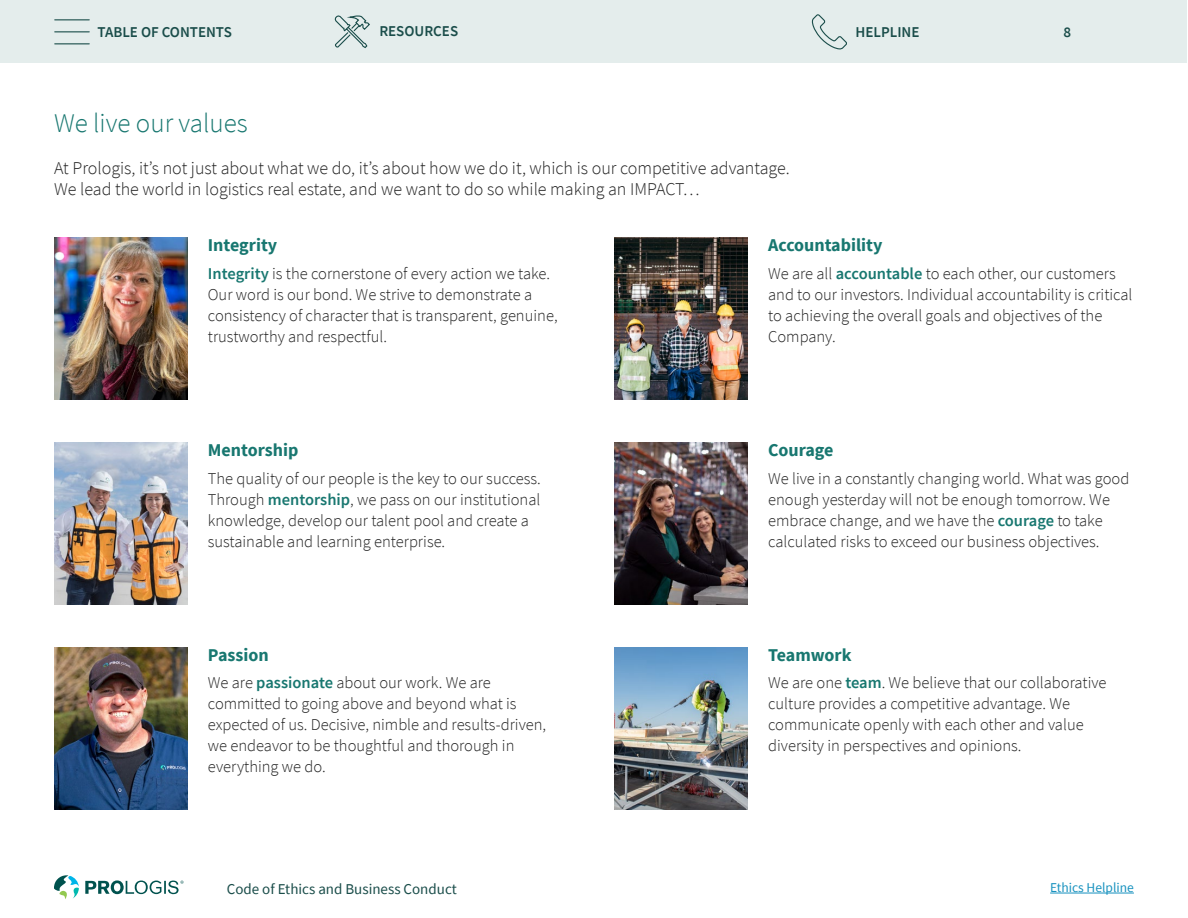
<style>
.page{position:relative;width:1188px;height:918px;background:#fff}
.page>*{position:absolute;margin:0;border:0;box-sizing:border-box;transform-origin:0 0}
.t1{font:300 27px "Source Sans Pro";color:#187770}
.Headline_2{font:300 18px/21.6px "Source Sans Pro";color:#222}
.Headline{font:700 18px "Source Sans Pro";color:#187770}
.Body_Copy{font:300 16.5px/21px "Source Sans Pro";color:#222}
.t2{font:600 15px "Source Sans Pro";color:#1a4d4a}
.t3{font:15px "Source Sans Pro";color:#1a4d4a}
.t4{font:13.5px "Source Sans Pro";color:#1892bf}
.s1{font-weight:600;color:#187770}
</style>
<div class="page">
<div style="left:1px;top:0;width:1186px;height:63px;background:#e4edec"></div>
<hr style="left:1050px;top:893px;width:84px;height:1px;background:#1892bf">
<hr style="left:55px;top:19px;width:34px;height:1px;background:#1a4d4a">
<hr style="left:55px;top:43px;width:34px;height:1px;background:#1a4d4a">
<hr style="left:55px;top:31px;width:34px;height:1px;background:#1a4d4a">
<svg style="left:334px;top:15px;width:36px;height:34px"></svg>
<svg style="left:54px;top:875px;width:25px;height:24px"></svg>
<svg style="left:85px;top:880px;width:99px;height:14px"></svg>
<svg style="left:812px;top:14px;width:35px;height:36px"></svg>
<img style="left:54px;top:238px;width:134px;height:162px">
<img style="left:614px;top:238px;width:134px;height:162px">
<img style="left:54px;top:443px;width:134px;height:161px">
<img style="left:614px;top:443px;width:134px;height:161px">
<img style="left:54px;top:647px;width:134px;height:162px">
<img style="left:614px;top:647px;width:134px;height:162px">
<p class="t2" style="left:98px;top:22px;width:136px">TABLE OF CONTENTS</p>
<p class="t2" style="left:379px;top:21px;width:80px">RESOURCES</p>
<p class="t2" style="left:856px;top:22px;width:65px">HELPLINE</p>
<p class="t2" style="left:1064px;top:23px;width:9px">8</p>
<p class="t1" style="left:54px;top:106px;width:195px">We live our values</p>
<p class="Headline_2" style="left:54px;top:157px;width:737px">At Prologis, it’s not just about what we do, it’s about how we do it, which is our competitive advantage.<br>We lead the world in logistics real estate, and we want to do so while making an IMPACT…</p>
<p class="Headline" style="left:208px;top:233px;width:71px">Integrity</p>
<p class="Body_Copy" style="left:208px;top:263px;width:351px"><span class="s1">Integrity</span> is the cornerstone of every action we take.<br>Our word is our bond. We strive to demonstrate a consistency of character that is transparent, genuine, trustworthy and respectful.</p>
<p class="Headline" style="left:208px;top:438px;width:92px">Mentorship</p>
<p class="Body_Copy" style="left:208px;top:468px;width:335px">The quality of our people is the key to our success.<br>Through <span class="s1">mentorship</span>, we pass on our institutional knowledge, develop our talent pool and create a sustainable and learning enterprise.</p>
<p class="Headline" style="left:208px;top:642px;width:62px">Passion</p>
<p class="Body_Copy" style="left:208px;top:672px;width:340px">We are <span class="s1">passionate</span> about our work. We are committed to going above and beyond what is expected of us. Decisive, nimble and results-driven, we endeavor to be thoughtful and thorough in everything we do.</p>
<p class="Headline" style="left:768px;top:233px;width:116px">Accountability</p>
<p class="Body_Copy" style="left:768px;top:263px;width:366px">We are all <span class="s1">accountable</span> to each other, our customers and to our investors. Individual accountability is critical to achieving the overall goals and objectives of the Company.</p>
<p class="Headline" style="left:768px;top:438px;width:67px">Courage</p>
<p class="Body_Copy" style="left:768px;top:468px;width:363px">We live in a constantly changing world. What was good enough yesterday will not be enough tomorrow. We embrace change, and we have the <span class="s1">courage</span> to take calculated risks to exceed our business objectives.</p>
<p class="Headline" style="left:768px;top:642px;width:85px">Teamwork</p>
<p class="Body_Copy" style="left:768px;top:672px;width:340px">We are one <span class="s1">team</span>. We believe that our collaborative culture provides a competitive advantage. We communicate openly with each other and value diversity in perspectives and opinions.</p>
<p class="t3" style="left:227px;top:879px;width:231px">Code of Ethics and Business Conduct</p>
<p class="t4" style="left:1050px;top:879px;width:85px">Ethics Helpline</p>
</div>
